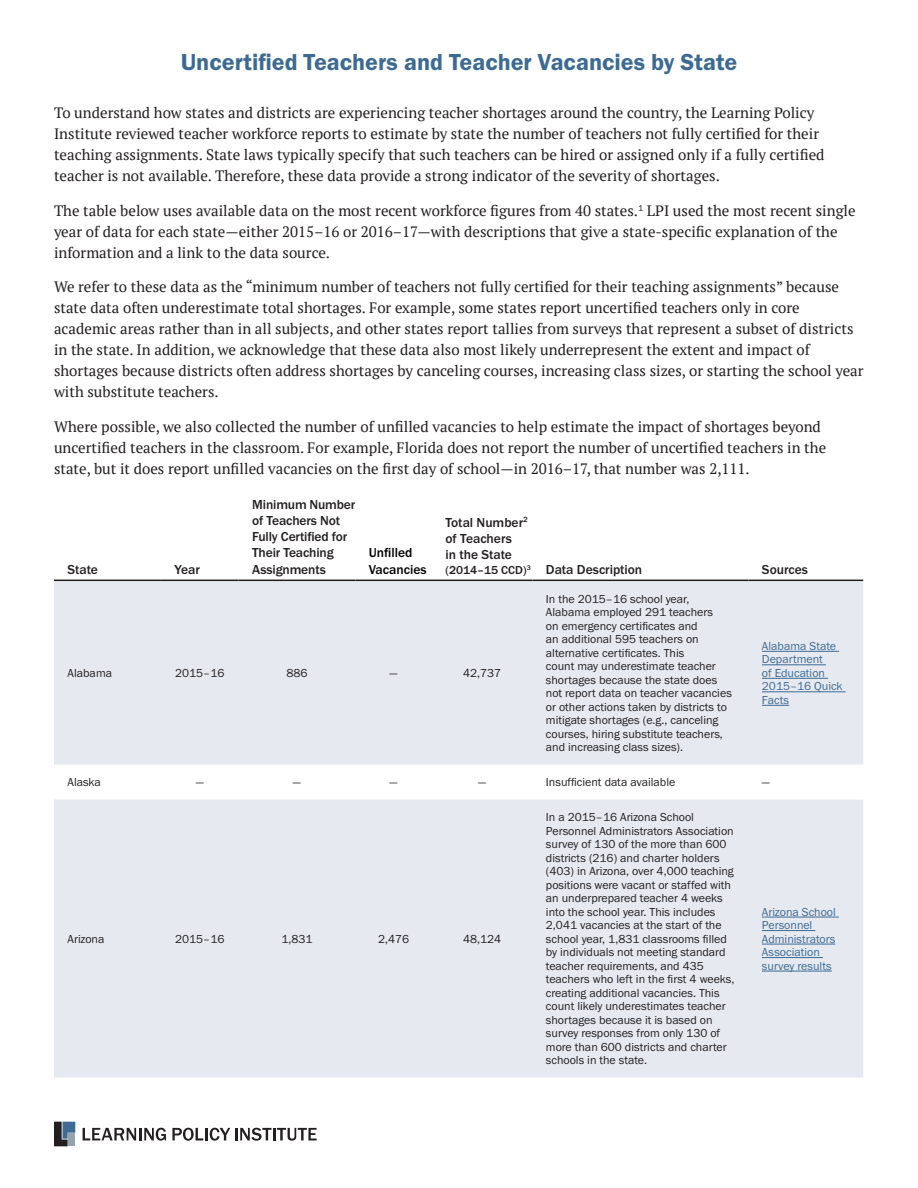
<style>
.page{position:relative;width:918px;height:1188px;background:#fff}
.page>*{position:absolute;margin:0;border:0;box-sizing:border-box;transform-origin:0 0}
.Heading_1_CENTERED_w{font:24px "Franklin Gothic URW Dem";color:#3c6a93}
.Text{font:15px/21px "PT Serif";color:#231f20}
.Table__Description{font:500 13.5px/16.2px "Franklin Gothic URW";letter-spacing:-.01em;color:#231f20}
.Table__Description-2{font:500 13.5px/16.2px "Franklin Gothic URW";color:#000}
.Table__Data_9_PT{font:12px/13.5px "Franklin Gothic URW Boo";color:#231f20}
.Table__Data_9_PT-2{font:12px/13.5px "Franklin Gothic URW Boo";color:#3c6a93}
.Table__Description-3{font:500 12px "Franklin Gothic URW";color:#231f20}
</style>
<div class="page">
<svg style="left:83px;top:1128px;width:83px;height:13px"></svg>
<svg style="left:172px;top:1128px;width:145px;height:13px"></svg>
<svg style="left:54px;top:1122px;width:21px;height:24px"></svg>
<svg style="left:54px;top:581px;width:809px;height:497px;fill:#e6e9f0"></svg>
<hr style="left:54px;top:580px;width:107px;height:1px;background:#231f20">
<hr style="left:161px;top:580px;width:78px;height:1px;background:#231f20">
<hr style="left:239px;top:580px;width:116px;height:1px;background:#231f20">
<hr style="left:355px;top:580px;width:77px;height:1px;background:#231f20">
<hr style="left:432px;top:580px;width:100px;height:1px;background:#231f20">
<hr style="left:532px;top:580px;width:216px;height:1px;background:#231f20">
<hr style="left:748px;top:580px;width:115px;height:1px;background:#231f20">
<hr style="left:762px;top:651px;width:77px;height:1px;background:#3c6a93">
<hr style="left:762px;top:664px;width:64px;height:1px;background:#3c6a93">
<hr style="left:762px;top:678px;width:66px;height:1px;background:#3c6a93">
<hr style="left:762px;top:691px;width:84px;height:1px;background:#3c6a93">
<svg style="left:762px;top:705px;width:27px;height:1px"></svg>
<hr style="left:762px;top:917px;width:77px;height:1px;background:#3c6a93">
<hr style="left:762px;top:930px;width:53px;height:1px;background:#3c6a93">
<hr style="left:762px;top:944px;width:73px;height:1px;background:#3c6a93">
<hr style="left:762px;top:957px;width:61px;height:1px;background:#3c6a93">
<hr style="left:762px;top:971px;width:70px;height:1px;background:#3c6a93">
<p class="Heading_1_CENTERED_w" style="left:181px;top:47px;width:558px">Uncertified Teachers and Teacher Vacancies by State</p>
<p class="Text" style="left:54px;top:102px;width:772px">To understand how states and districts are experiencing teacher shortages around the country, the Learning Policy Institute reviewed teacher workforce reports to estimate by state the number of teachers not fully certified for their teaching assignments. State laws typically specify that such teachers can be hired or assigned only if a fully certified teacher is not available. Therefore, these data provide a strong indicator of the severity of shortages.</p>
<p class="Text" style="left:54px;top:200px;width:803px">The table below uses available data on the most recent workforce figures from 40 states.<sup>1</sup> LPI used the most recent single year of data for each state—either 2015–16 or 2016–17—with descriptions that give a state-specific explanation of the information and a link to the data source.</p>
<p class="Text" style="left:54px;top:276px;width:811px">We refer to these data as the “minimum number of teachers not fully certified for their teaching assignments” because state data often underestimate total shortages. For example, some states report uncertified teachers only in core academic areas rather than in all subjects, and other states report tallies from surveys that represent a subset of districts in the state. In addition, we acknowledge that these data also most likely underrepresent the extent and impact of shortages because districts often address shortages by canceling courses, increasing class sizes, or starting the school year with substitute teachers.</p>
<p class="Text" style="left:54px;top:416px;width:774px">Where possible, we also collected the number of unfilled vacancies to help estimate the impact of shortages beyond uncertified teachers in the classroom. For example, Florida does not report the number of uncertified teachers in the state, but it does report unfilled vacancies on the first day of school—in 2016–17, that number was 2,111.</p>
<p class="Table__Description" style="left:68px;top:561px;width:32px">State</p>
<p class="Table__Description" style="left:174px;top:561px;width:27px">Year</p>
<p class="Table__Description" style="left:252px;top:496px;width:105px">Minimum Number of Teachers Not<br>Fully Certified for<br>Their Teaching<br>Assignments</p>
<p class="Table__Description-2" style="left:369px;top:545px;width:59px">Unfilled<br>Vacancies</p>
<p class="Table__Description" style="left:446px;top:514px;width:84px">Total Number<sup>2 </sup>of Teachers<br>in the State</p>
<p class="Table__Description-3" style="left:446px;top:562px;width:87px">(2014–15 CCD)<sup>3</sup></p>
<p class="Table__Description" style="left:546px;top:561px;width:98px">Data Description</p>
<p class="Table__Description" style="left:762px;top:561px;width:48px">Sources</p>
<p class="Table__Data_9_PT" style="left:68px;top:666px;width:46px">Alabama</p>
<p class="Table__Data_9_PT" style="left:175px;top:666px;width:51px">2015–16</p>
<p class="Table__Data_9_PT" style="left:286px;top:666px;width:23px">886</p>
<p class="Table__Data_9_PT" style="left:390px;top:666px;width:10px">—</p>
<p class="Table__Data_9_PT" style="left:463px;top:666px;width:40px">42,737</p>
<p class="Table__Data_9_PT" style="left:546px;top:592px;width:187px">In the 2015–16 school year, Alabama employed 291 teachers<br>on emergency certificates and<br>an additional 595 teachers on alternative certificates. This<br>count may underestimate teacher shortages because the state does not report data on teacher vacancies or other actions taken by districts to mitigate shortages (e.g., canceling courses, hiring substitute teachers, and increasing class sizes).</p>
<p class="Table__Data_9_PT-2" style="left:762px;top:639px;width:82px">Alabama State<br>Department<br>of Education<br>2015–16 Quick<br>Facts</p>
<p class="Table__Data_9_PT" style="left:68px;top:775px;width:35px">Alaska</p>
<p class="Table__Data_9_PT" style="left:196px;top:775px;width:10px">—</p>
<p class="Table__Data_9_PT" style="left:293px;top:775px;width:10px">—</p>
<p class="Table__Data_9_PT" style="left:390px;top:775px;width:10px">—</p>
<p class="Table__Data_9_PT" style="left:478px;top:775px;width:10px">—</p>
<p class="Table__Data_9_PT" style="left:546px;top:775px;width:131px">Insufficient data available</p>
<p class="Table__Data_9_PT" style="left:762px;top:775px;width:10px">—</p>
<p class="Table__Data_9_PT" style="left:68px;top:932px;width:38px">Arizona</p>
<p class="Table__Data_9_PT" style="left:175px;top:932px;width:51px">2015–16</p>
<p class="Table__Data_9_PT" style="left:281px;top:932px;width:33px">1,831</p>
<p class="Table__Data_9_PT" style="left:378px;top:932px;width:33px">2,476</p>
<p class="Table__Data_9_PT" style="left:463px;top:932px;width:40px">48,124</p>
<p class="Table__Data_9_PT" style="left:546px;top:810px;width:190px">In a 2015–16 Arizona School Personnel Administrators Association survey of 130 of the more than 600 districts (216) and charter holders (403) in Arizona, over 4,000 teaching positions were vacant or staffed with an underprepared teacher 4 weeks into the school year. This includes 2,041 vacancies at the start of the school year, 1,831 classrooms filled by individuals not meeting standard teacher requirements, and 435 teachers who left in the first 4 weeks, creating additional vacancies. This count likely underestimates teacher shortages because it is based on survey responses from only 130 of more than 600 districts and charter schools in the state.</p>
<p class="Table__Data_9_PT-2" style="left:762px;top:905px;width:75px">Arizona School<br>Personnel<br>Administrators<br>Association survey results</p>
</div>
